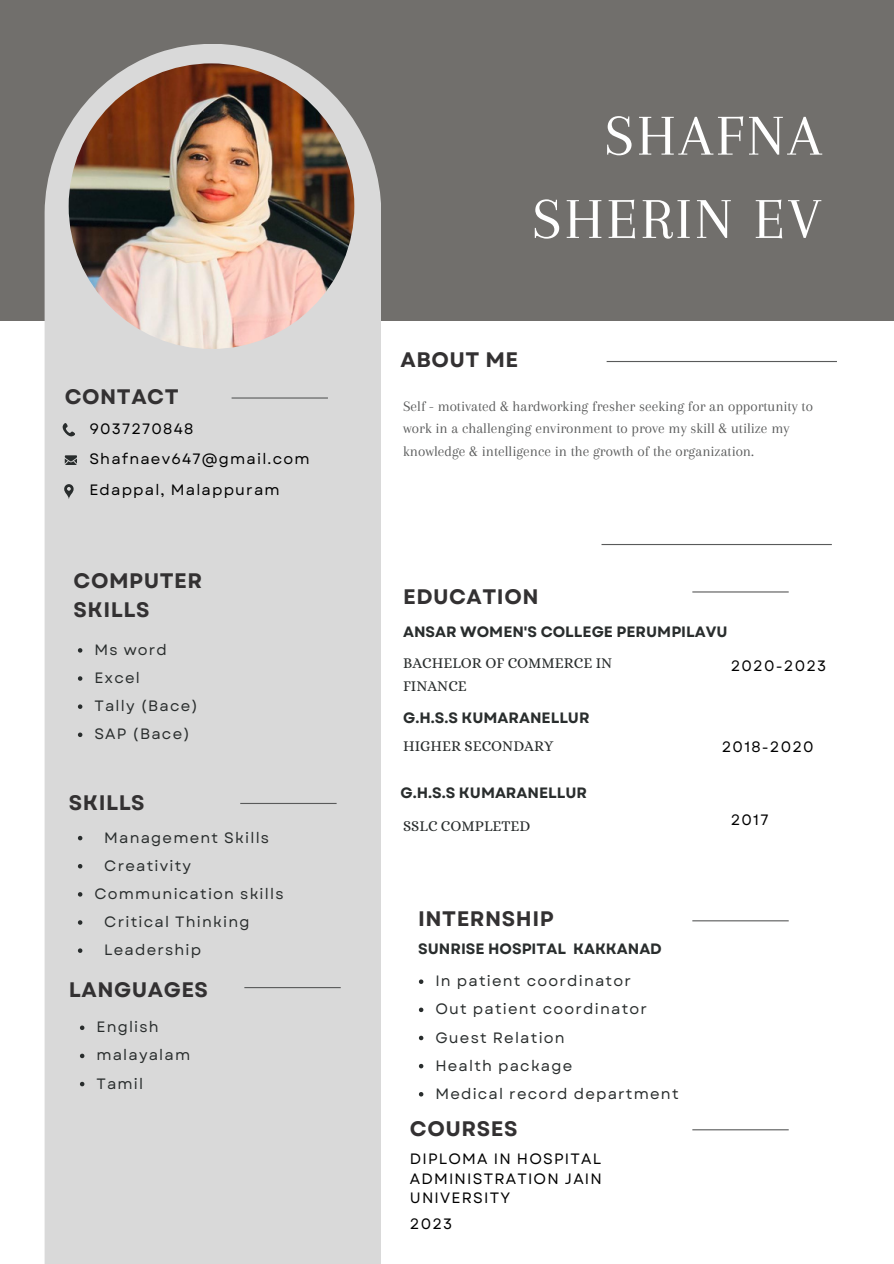
<style>
.page{position:relative;width:894px;height:1264px;background:#fff}
.page>*{position:absolute;margin:0;border:0;box-sizing:border-box;transform-origin:0 0}
.t1{font:60px/83.2px "Arapey";letter-spacing:.05em;color:#fff;text-align:right}
.t2{font:700 21px/29.2px "Garet";letter-spacing:.025em;color:#333132}
.t3{font:15px "Garet";letter-spacing:.08em;color:#292d2d}
.t4{font:15px "Arapey";color:#595a5a}
.t5{font:15px/19.2px "Garet";letter-spacing:.08em;color:#000;text-align:justify}
.t6{font:700 15px "Garet";color:#292d2d}
.t7{font:15px/22.5px "Alice";color:#292d2d}
</style>
<div class="page">
<div style="left:0;top:0;width:893px;height:321px;background:#716f6c"></div>
<div style="left:45px;top:44px;width:336px;height:1219px;background:#d9d9d9"></div>
<img style="left:69px;top:63px;width:285px;height:286px;border-radius:50%">
<hr style="left:240px;top:803px;width:96px;height:1px;background:#595a5a">
<hr style="left:244px;top:987px;width:96px;height:1px;background:#595a5a">
<hr style="left:231px;top:397px;width:97px;height:1px;background:#595a5a">
<hr style="left:601px;top:544px;width:230px;height:1px;background:#595a5a">
<hr style="left:606px;top:361px;width:230px;height:1px;background:#595a5a">
<svg style="left:78px;top:835px;width:4px;height:5px"></svg>
<svg style="left:78px;top:864px;width:4px;height:4px"></svg>
<svg style="left:78px;top:892px;width:4px;height:4px"></svg>
<svg style="left:78px;top:920px;width:4px;height:4px"></svg>
<svg style="left:78px;top:948px;width:4px;height:4px"></svg>
<svg style="left:80px;top:1025px;width:4px;height:5px"></svg>
<svg style="left:80px;top:1053px;width:4px;height:5px"></svg>
<svg style="left:80px;top:1081px;width:4px;height:5px"></svg>
<svg style="left:63px;top:423px;width:12px;height:13px"></svg>
<svg style="left:65px;top:455px;width:12px;height:10px"></svg>
<svg style="left:64px;top:484px;width:10px;height:15px"></svg>
<svg style="left:78px;top:648px;width:4px;height:4px"></svg>
<svg style="left:78px;top:676px;width:4px;height:4px"></svg>
<svg style="left:78px;top:704px;width:4px;height:5px"></svg>
<svg style="left:78px;top:732px;width:4px;height:5px"></svg>
<hr style="left:692px;top:920px;width:96px;height:1px;background:#595a5a">
<hr style="left:692px;top:591px;width:96px;height:1px;background:#595a5a">
<svg style="left:419px;top:979px;width:4px;height:4px"></svg>
<svg style="left:419px;top:1007px;width:4px;height:5px"></svg>
<svg style="left:419px;top:1035px;width:4px;height:5px"></svg>
<svg style="left:419px;top:1063px;width:4px;height:5px"></svg>
<svg style="left:419px;top:1092px;width:4px;height:4px"></svg>
<hr style="left:692px;top:1129px;width:96px;height:1px;background:#595a5a">
<h2 class="t2" style="left:65px;top:382px;width:115px">CONTACT</h2>
<p class="t5" style="left:89px;top:419px;width:105px">9037270848</p>
<p class="t5" style="left:89px;top:449px;width:222px">Shafnaev647@gmail.com</p>
<h2 class="t5" style="left:89px;top:480px;width:192px">Edappal, Malappuram</h2>
<p class="t2" style="left:74px;top:566px;width:130px">COMPUTER<br>SKILLS</p>
<p class="t3" style="left:94px;top:639px;width:74px">Ms word</p>
<p class="t3" style="left:94px;top:667px;width:47px">Excel</p>
<p class="t3" style="left:94px;top:695px;width:105px">Tally (Bace)</p>
<h2 class="t3" style="left:94px;top:723px;width:97px">SAP (Bace)</h2>
<p class="t2" style="left:69px;top:787px;width:77px">SKILLS</p>
<p class="t3" style="left:104px;top:826px;width:166px">Management Skills</p>
<p class="t3" style="left:104px;top:854px;width:88px">Creativity</p>
<h2 class="t3" style="left:94px;top:882px;width:191px">Communication skills</h2>
<p class="t3" style="left:104px;top:911px;width:147px">Critical Thinking</p>
<p class="t3" style="left:104px;top:939px;width:98px">Leadership</p>
<p class="t2" style="left:69px;top:975px;width:141px">LANGUAGES</p>
<p class="t3" style="left:96px;top:1016px;width:64px">English</p>
<p class="t3" style="left:96px;top:1044px;width:95px">malayalam</p>
<p class="t3" style="left:96px;top:1072px;width:48px">Tamil</p>
<p class="t1" style="left:531px;top:94px;width:291px">SHAFNA<br>SHERIN EV</p>
<p class="t2" style="left:400px;top:345px;width:119px">ABOUT ME</p>
<p class="t4" style="left:403px;top:398px;width:411px">Self - motivated &amp; hardworking fresher seeking for an opportunity to</p>
<p class="t4" style="left:403px;top:420px;width:388px">work in a challenging environment to prove my skill &amp; utilize my</p>
<h2 class="t4" style="left:403px;top:443px;width:352px">knowledge &amp; intelligence in the growth of the organization.</h2>
<h2 class="t2" style="left:403px;top:582px;width:137px">EDUCATION</h2>
<p class="t6" style="left:403px;top:620px;width:326px">ANSAR WOMEN'S COLLEGE PERUMPILAVU</p>
<p class="t7" style="left:403px;top:652px;width:211px">BACHELOR OF COMMERCE IN<br>FINANCE</p>
<p class="t6" style="left:403px;top:707px;width:188px">G.H.S.S KUMARANELLUR</p>
<h2 class="t7" style="left:403px;top:734px;width:152px">HIGHER SECONDARY</h2>
<h4 class="t6" style="left:400px;top:781px;width:188px">G.H.S.S KUMARANELLUR</h4>
<p class="t7" style="left:403px;top:814px;width:129px">SSLC COMPLETED</p>
<p class="t2" style="left:418px;top:904px;width:137px">INTERNSHIP</p>
<p class="t6" style="left:418px;top:938px;width:245px">SUNRISE HOSPITAL KAKKANAD</p>
<p class="t3" style="left:435px;top:970px;width:197px">In patient coordinator</p>
<p class="t3" style="left:435px;top:998px;width:213px">Out patient coordinator</p>
<p class="t3" style="left:435px;top:1026px;width:131px">Guest Relation</p>
<p class="t3" style="left:435px;top:1054px;width:138px">Health package</p>
<p class="t3" style="left:435px;top:1082px;width:245px">Medical record department</p>
<p class="t2" style="left:410px;top:1114px;width:109px">COURSES</p>
<p class="t5" style="left:410px;top:1149px;width:193px">DIPLOMA IN HOSPITAL ADMINISTRATION JAIN UNIVERSITY</p>
<p class="t5" style="left:410px;top:1213px;width:44px">2023</p>
<p class="t5" style="left:730px;top:656px;width:97px">2020-2023</p>
<h2 class="t5" style="left:721px;top:737px;width:93px">2018-2020</h2>
<p class="t5" style="left:730px;top:810px;width:39px">2017</p>
</div>
